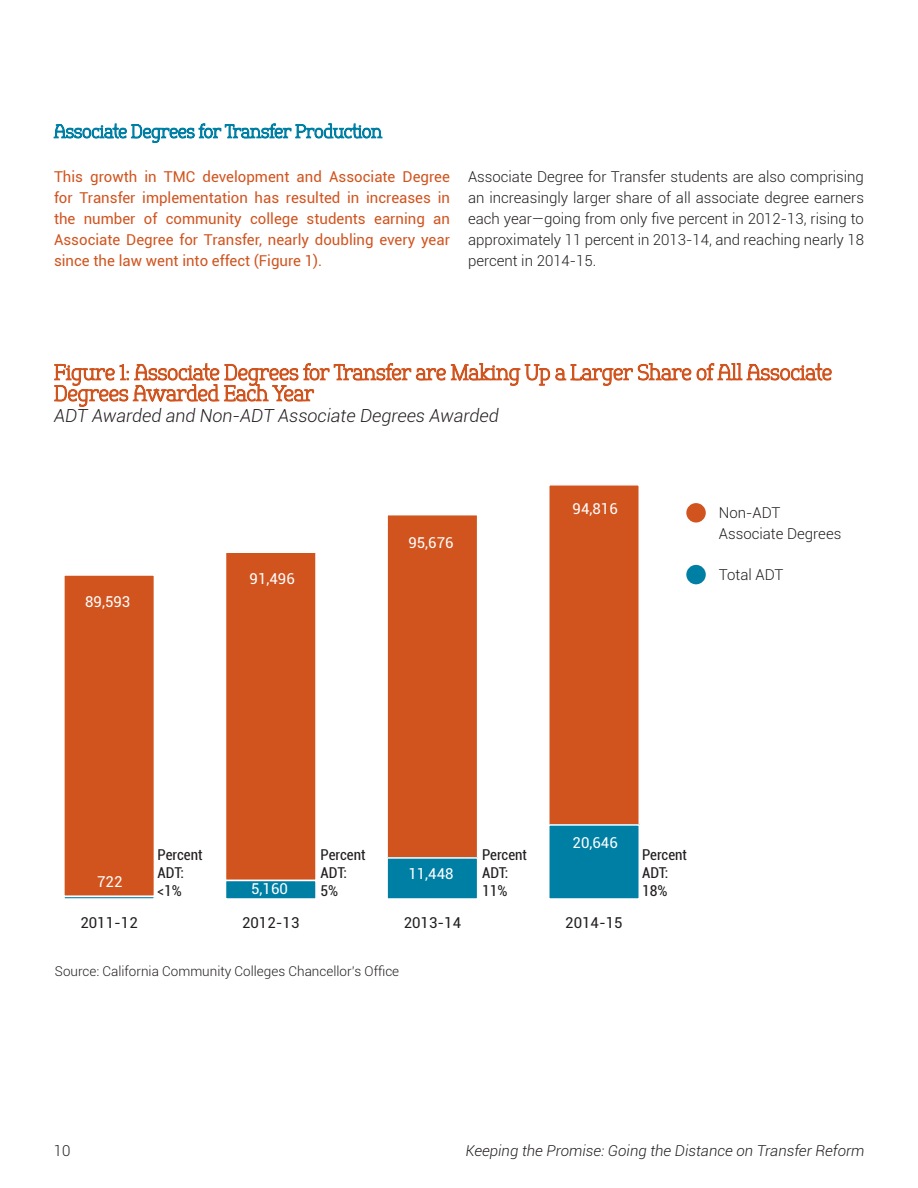
<style>
.page{position:relative;width:918px;height:1188px;background:#fff}
.page>*{position:absolute;margin:0;border:0;box-sizing:border-box;transform-origin:0 0}
.t1{font:italic 300 18px "Roboto";color:#231f20}
.t2{font:300 15px/21px "Roboto";color:#231f20;text-align:justify}
.t3{font:15px/21px "Roboto";color:#d1541f;text-align:justify}
.t4{font:condensed 15px/18px "Roboto";color:#231f20}
.t5{font:italic 300 15px "Roboto";color:#231f20}
.t6{font:15px "Roboto";color:#fff}
.t7{font:15px "Roboto";color:#231f20}
.t8{font:300 13.5px "Roboto";color:#231f20}
</style>
<div class="page">
<svg style="left:54px;top:363px;width:778px;height:44px"></svg>
<div style="left:686px;top:503px;width:20px;height:20px;background:#d1541f;border-radius:50%"></div>
<div style="left:686px;top:565px;width:20px;height:19px;background:#007fa5;border-radius:50%"></div>
<svg style="left:53px;top:123px;width:330px;height:20px"></svg>
<div style="left:64px;top:575px;width:90px;height:321px;background:#d1541f"></div>
<div style="left:63px;top:574px;width:92px;height:323px;border:2px solid #fff"></div>
<div style="left:226px;top:552px;width:90px;height:328px;background:#d1541f"></div>
<div style="left:225px;top:551px;width:92px;height:330px;border:2px solid #fff"></div>
<div style="left:387px;top:515px;width:91px;height:343px;background:#d1541f"></div>
<div style="left:386px;top:514px;width:92px;height:345px;border:2px solid #fff"></div>
<div style="left:549px;top:485px;width:90px;height:340px;background:#d1541f"></div>
<div style="left:548px;top:484px;width:92px;height:342px;border:2px solid #fff"></div>
<div style="left:63px;top:896px;width:92px;height:4px;border:2px solid #fff"></div>
<div style="left:226px;top:880px;width:90px;height:19px;background:#007fa5"></div>
<div style="left:225px;top:880px;width:92px;height:20px;border:2px solid #fff"></div>
<div style="left:387px;top:858px;width:91px;height:41px;background:#007fa5"></div>
<div style="left:386px;top:857px;width:92px;height:43px;border:2px solid #fff"></div>
<div style="left:549px;top:825px;width:90px;height:74px;background:#007fa5"></div>
<div style="left:548px;top:824px;width:92px;height:76px;border:2px solid #fff"></div>
<p class="t3" style="left:54px;top:166px;width:398px">This growth in TMC development and Associate Degree for Transfer implementation has resulted in increases in the number of community college students earning an Associate Degree for Transfer, nearly doubling every year since the law went into effect (Figure 1).</p>
<p class="t2" style="left:468px;top:166px;width:398px">Associate Degree for Transfer students are also comprising an increasingly larger share of all associate degree earners each year—going from only five percent in 2012-13, rising to approximately 11 percent in 2013-14, and reaching nearly 18 percent in 2014-15.</p>
<p class="t1" style="left:54px;top:405px;width:446px">ADT Awarded and Non-ADT Associate Degrees Awarded</p>
<p class="t6" style="left:85px;top:593px;width:47px">89,593</p>
<p class="t6" style="left:250px;top:570px;width:47px">91,496</p>
<p class="t6" style="left:408px;top:534px;width:47px">95,676</p>
<p class="t6" style="left:573px;top:500px;width:47px">94,816</p>
<p class="t2" style="left:719px;top:503px;width:124px">Non-ADT<br>Associate Degrees</p>
<p class="t2" style="left:719px;top:565px;width:66px">Total ADT</p>
<p class="t6" style="left:97px;top:873px;width:27px">722</p>
<p class="t6" style="left:573px;top:834px;width:47px">20,646</p>
<p class="t4" style="left:158px;top:846px;width:47px">Percent<br>ADT: &lt;1%</p>
<p class="t4" style="left:321px;top:846px;width:47px">Percent<br>ADT:<br>5%</p>
<p class="t4" style="left:482px;top:846px;width:47px">Percent<br>ADT:<br>11%</p>
<p class="t4" style="left:642px;top:846px;width:47px">Percent<br>ADT:<br>18%</p>
<p class="t6" style="left:408px;top:866px;width:47px">11,448</p>
<p class="t6" style="left:251px;top:881px;width:38px">5,160</p>
<p class="t7" style="left:80px;top:915px;width:59px">2011-12</p>
<p class="t7" style="left:242px;top:915px;width:59px">2012-13</p>
<p class="t7" style="left:404px;top:915px;width:59px">2013-14</p>
<p class="t7" style="left:565px;top:915px;width:59px">2014-15</p>
<p class="t8" style="left:55px;top:963px;width:346px">Source: California Community Colleges Chancellor’s Office</p>
<p class="t2" style="left:54px;top:1141px;width:18px">10</p>
<p class="t5" style="left:466px;top:1142px;width:400px">Keeping the Promise: Going the Distance on Transfer Reform</p>
</div>
